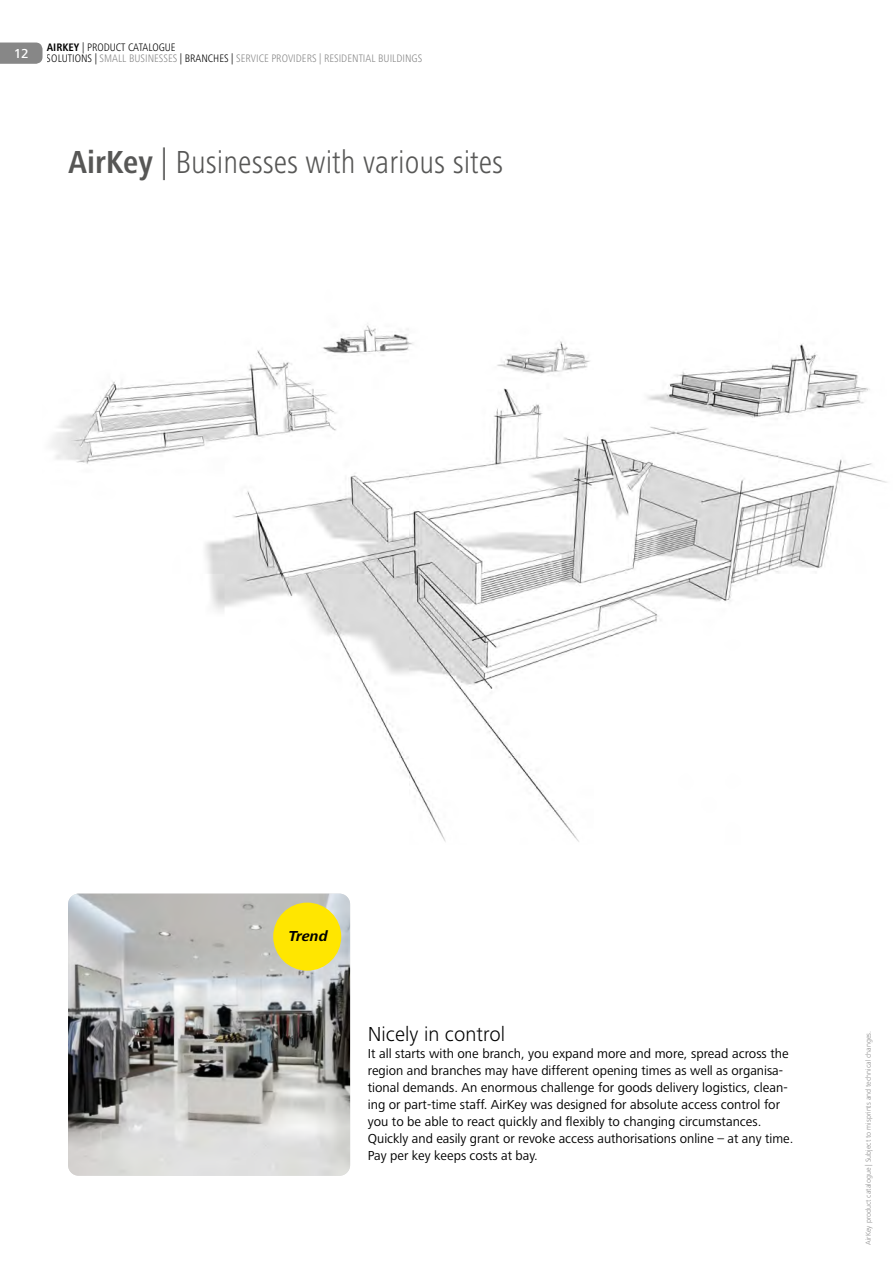
<style>
.page{position:relative;width:893px;height:1263px;background:#fff}
.page>*{position:absolute;margin:0;border:0;box-sizing:border-box;transform-origin:0 0}
.t1{font:300 condensed 33px "Frutiger Next LTCE";color:#575756}
.t2{font:300 21px "Frutiger Next LTCE";color:#000}
.t3{font:italic 700 15px "Frutiger Next LTCE";letter-spacing:-.01em;color:#000}
.t4{font:13.5px/17px "Frutiger Next LTCE";color:#000}
.t5{font:500 13.5px "Frutiger Next LTCE";color:#fff}
.t6{font:300 condensed 11.25px "Frutiger Next LTCE";color:#878787}
.t7{font:300 condensed 11.25px "Frutiger Next LTCE";color:#000}
.t8{font:300 7.5px "Frutiger Next LTCE";color:#878787}
.s1{font-weight:700}
.s2{color:#000}
</style>
<div class="page">
<img style="left:51px;top:323px;width:836px;height:519px">
<img style="left:68px;top:894px;width:282px;height:282px">
<div style="left:273px;top:902px;width:68px;height:69px;background:#ffe600;border-radius:50%"></div>
<svg style="left:0;top:43px;width:43px;height:21px"></svg>
<p class="t5" style="left:14px;top:46px;width:17px">12</p>
<p class="t7" style="left:47px;top:41px;width:130px"><span class="s1">AIRKEY</span> | PRODUCT CATALOGUE</p>
<p class="t6" style="left:47px;top:52px;width:377px"><span class="s2">SOLUTIONS |</span> SMALL BUSINESSES <span class="s2">| BRANCHES |</span> SERVICE PROVIDERS | RESIDENTIAL BUILDINGS</p>
<h1 class="t1" style="left:68px;top:143px;width:437px"><span class="s1">AirKey</span> | Businesses with various sites</h1>
<p class="t3" style="left:289px;top:927px;width:40px">Trend</p>
<h2 class="t2" style="left:368px;top:1022px;width:139px">Nicely in control</h2>
<p class="t4" style="left:368px;top:1045px;width:427px">It all starts with one branch, you expand more and more, spread across the region and branches may have different opening times as well as organisa&shy;tional demands. An enormous challenge for goods delivery logistics, clean&shy;ing or part-time staff. AirKey was designed for absolute access control for you to be able to react quickly and flexibly to changing circumstances.<br>Quickly and easily grant or revoke access authorisations online – at any time.<br>Pay per key keeps costs at bay.</p>
<p class="t8" style="left:864px;top:1245px;width:215px;rotate:-90deg">AirKey product catalogue | Subject to misprints and technical changes.</p>
</div>
